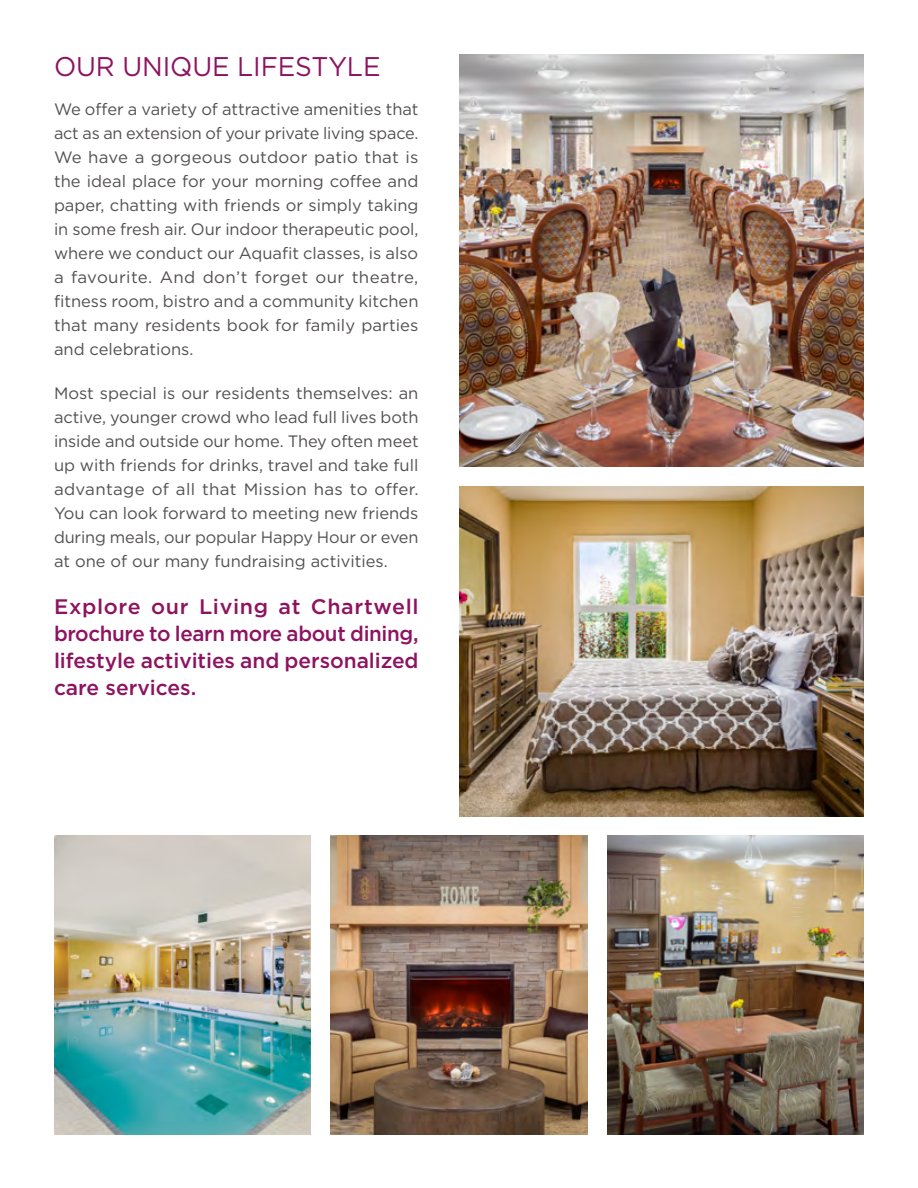
<style>
.page{position:relative;width:918px;height:1188px;background:#fff}
.page>*{position:absolute;margin:0;border:0;box-sizing:border-box;transform-origin:0 0}
.t1{font:27px "Gotham HTF";letter-spacing:-.005em;color:#8d1360}
.t2{font:500 21px/27px "Gotham HTF";letter-spacing:-.005em;color:#8d1360;text-align:justify}
.t3{font:16.5px/24px "Gotham HTF";color:#534f53;text-align:justify}
</style>
<div class="page">
<img style="left:459px;top:54px;width:405px;height:413px">
<img style="left:459px;top:486px;width:405px;height:330px">
<img style="left:608px;top:836px;width:256px;height:298px">
<img style="left:331px;top:836px;width:256px;height:298px">
<img style="left:54px;top:836px;width:256px;height:298px">
<h1 class="t1" style="left:54px;top:52px;width:328px">OUR UNIQUE LIFESTYLE</h1>
<p class="t3" style="left:54px;top:97px;width:366px">We offer a variety of attractive amenities that act as an extension of your private living space.<br>We have a gorgeous outdoor patio that is the ideal place for your morning coffee and paper, chatting with friends or simply taking in some fresh air. Our indoor therapeutic pool, where we conduct our Aquaft classes, is also a favourite. And don’t forget our theatre, ftness room, bistro and a community kitchen that many residents book for family parties and celebrations.</p>
<p class="t3" style="left:54px;top:381px;width:366px">Most special is our residents themselves: an active, younger crowd who lead full lives both inside and outside our home. They often meet up with friends for drinks, travel and take full advantage of all that Mission has to offer.<br>You can look forward to meeting new friends during meals, our popular Happy Hour or even at one of our many fundraising activities.</p>
<p class="t2" style="left:54px;top:593px;width:366px">Explore our Living at Chartwell brochure to learn more about dining, lifestyle activities and personalized care services.</p>
</div>
